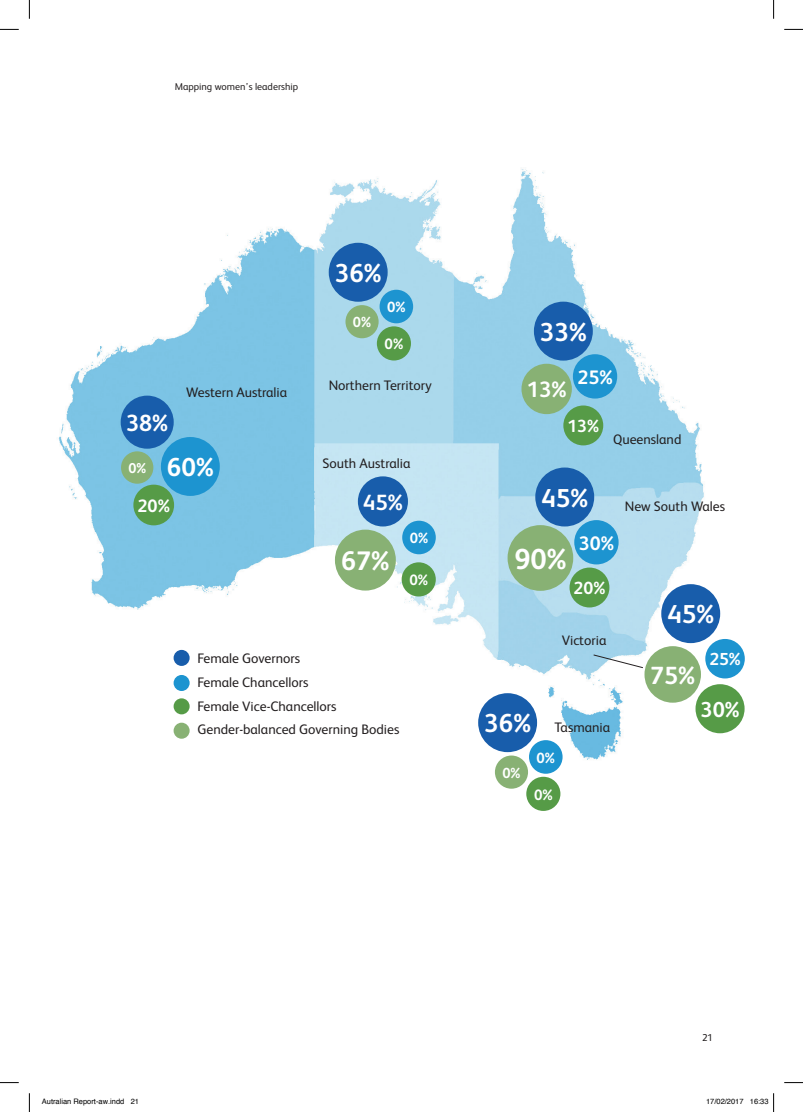
<style>
.page{position:relative;width:803px;height:1112px;background:#fff}
.page>*{position:absolute;margin:0;border:0;box-sizing:border-box;transform-origin:0 0}
.t1{font:700 28.88px "FS Albert";color:#fff}
.t2{font:700 26.75px "FS Albert";color:#fff}
.t3{font:700 25.88px "FS Albert";color:#fff}
.t4{font:700 24.88px "FS Albert";color:#fff}
.t5{font:700 23.38px "FS Albert";color:#fff}
.t6{font:700 22.12px "FS Albert";color:#fff}
.t7{font:700 22px "FS Albert";color:#fff}
.t8{font:700 21.62px "FS Albert";color:#fff}
.t9{font:700 19.5px "FS Albert";color:#fff}
.t10{font:700 17.88px "FS Albert";color:#fff}
.t11{font:700 17.5px "FS Albert";color:#fff}
.t12{font:700 17.38px "FS Albert";color:#fff}
.t13{font:700 15px "FS Albert";color:#fff}
.t14{font:700 14.75px "FS Albert";color:#fff}
.t15{font:700 14.62px "FS Albert";color:#fff}
.t16{font:700 14.25px "FS Albert";color:#fff}
.t17{font:13.75px/23.8px "FS Albert";color:#231f20}
.t18{font:10px "FS Albert";color:#231f20}
.t19{font:7.5px "Helvetica";color:#000}
</style>
<div class="page">
<img style="left:58px;top:169px;width:658px;height:594px">
<div style="left:121px;top:451px;width:32px;height:32px;background:#88b174;border-radius:50%"></div>
<div style="left:121px;top:395px;width:53px;height:53px;background:#185dab;border-radius:50%"></div>
<div style="left:161px;top:437px;width:59px;height:59px;background:#1d94d0;border-radius:50%"></div>
<div style="left:133px;top:484px;width:41px;height:41px;background:#569b47;border-radius:50%"></div>
<div style="left:174px;top:649px;width:16px;height:16px;background:#185dab;border-radius:50%"></div>
<div style="left:174px;top:674px;width:16px;height:16px;background:#1d94d0;border-radius:50%"></div>
<div style="left:174px;top:698px;width:16px;height:16px;background:#569b47;border-radius:50%"></div>
<div style="left:174px;top:722px;width:16px;height:16px;background:#88b174;border-radius:50%"></div>
<div style="left:507px;top:525px;width:66px;height:65px;background:#88b174;border-radius:50%"></div>
<div style="left:535px;top:467px;width:59px;height:59px;background:#185dab;border-radius:50%"></div>
<div style="left:574px;top:520px;width:44px;height:44px;background:#1d94d0;border-radius:50%"></div>
<div style="left:569px;top:567px;width:40px;height:40px;background:#569b47;border-radius:50%"></div>
<div style="left:644px;top:646px;width:57px;height:56px;background:#88b174;border-radius:50%"></div>
<div style="left:661px;top:584px;width:59px;height:59px;background:#185dab;border-radius:50%"></div>
<div style="left:705px;top:638px;width:40px;height:40px;background:#1d94d0;border-radius:50%"></div>
<div style="left:695px;top:684px;width:49px;height:49px;background:#569b47;border-radius:50%"></div>
<div style="left:495px;top:755px;width:33px;height:33px;background:#88b174;border-radius:50%"></div>
<div style="left:478px;top:693px;width:59px;height:59px;background:#185dab;border-radius:50%"></div>
<div style="left:529px;top:740px;width:33px;height:33px;background:#1d94d0;border-radius:50%"></div>
<div style="left:526px;top:776px;width:34px;height:34px;background:#569b47;border-radius:50%"></div>
<div style="left:335px;top:529px;width:61px;height:61px;background:#88b174;border-radius:50%"></div>
<div style="left:358px;top:476px;width:50px;height:50px;background:#185dab;border-radius:50%"></div>
<div style="left:402px;top:520px;width:34px;height:34px;background:#1d94d0;border-radius:50%"></div>
<div style="left:402px;top:562px;width:34px;height:34px;background:#569b47;border-radius:50%"></div>
<div style="left:345px;top:305px;width:34px;height:33px;background:#88b174;border-radius:50%"></div>
<div style="left:329px;top:243px;width:59px;height:58px;background:#185dab;border-radius:50%"></div>
<div style="left:380px;top:290px;width:33px;height:33px;background:#1d94d0;border-radius:50%"></div>
<div style="left:377px;top:326px;width:34px;height:34px;background:#569b47;border-radius:50%"></div>
<div style="left:521px;top:363px;width:51px;height:51px;background:#88b174;border-radius:50%"></div>
<div style="left:534px;top:301px;width:59px;height:59px;background:#185dab;border-radius:50%"></div>
<div style="left:573px;top:354px;width:44px;height:44px;background:#1d94d0;border-radius:50%"></div>
<div style="left:563px;top:405px;width:40px;height:40px;background:#569b47;border-radius:50%"></div>
<svg style="left:593px;top:654px;width:51px;height:14px"></svg>
<svg style="left:0;top:29px;width:19px;height:1px"></svg>
<svg style="left:784px;top:29px;width:19px;height:1px"></svg>
<svg style="left:0;top:1082px;width:19px;height:1px"></svg>
<svg style="left:784px;top:1082px;width:19px;height:1px"></svg>
<svg style="left:29px;top:0;width:1px;height:19px"></svg>
<svg style="left:29px;top:1093px;width:1px;height:18px"></svg>
<svg style="left:773px;top:0;width:1px;height:19px"></svg>
<svg style="left:773px;top:1093px;width:1px;height:18px"></svg>
<p class="t18" style="left:175px;top:81px;width:125px">Mapping women’s leadership</p>
<h3 class="t3" style="left:335px;top:258px;width:48px">36%</h3>
<h3 class="t5" style="left:126px;top:409px;width:44px">38%</h3>
<p class="t17" style="left:186px;top:380px;width:102px">Western Australia</p>
<h3 class="t3" style="left:167px;top:452px;width:48px">60%</h3>
<h3 class="t10" style="left:138px;top:495px;width:34px">20%</h3>
<p class="t16" style="left:128px;top:459px;width:19px">0%</p>
<p class="t15" style="left:353px;top:313px;width:20px">0%</p>
<p class="t14" style="left:387px;top:298px;width:20px">0%</p>
<p class="t13" style="left:385px;top:335px;width:20px">0%</p>
<p class="t17" style="left:329px;top:373px;width:105px">Northern Territory</p>
<p class="t17" style="left:322px;top:451px;width:89px">South Australia</p>
<h3 class="t7" style="left:363px;top:489px;width:41px">45%</h3>
<h2 class="t2" style="left:341px;top:545px;width:50px">67%</h2>
<p class="t14" style="left:410px;top:529px;width:20px">0%</p>
<p class="t13" style="left:409px;top:571px;width:20px">0%</p>
<p class="t17" style="left:197px;top:646px;width:203px">Female Governors<br>Female Chancellors<br>Female Vice-Chancellors<br>Gender-balanced Governing Bodies</p>
<h3 class="t3" style="left:540px;top:317px;width:48px">33%</h3>
<h3 class="t9" style="left:577px;top:365px;width:37px">25%</h3>
<p class="t11" style="left:567px;top:416px;width:33px">13%</p>
<h3 class="t6" style="left:527px;top:377px;width:41px">13%</h3>
<p class="t17" style="left:613px;top:427px;width:70px">Queensland</p>
<h3 class="t3" style="left:541px;top:483px;width:48px">45%</h3>
<h3 class="t9" style="left:579px;top:531px;width:37px">30%</h3>
<p class="t11" style="left:574px;top:578px;width:33px">20%</p>
<h1 class="t1" style="left:514px;top:542px;width:54px">90%</h1>
<p class="t17" style="left:562px;top:628px;width:46px">Victoria</p>
<h3 class="t3" style="left:484px;top:708px;width:48px">36%</h3>
<p class="t17" style="left:555px;top:715px;width:57px">Tasmania</p>
<p class="t15" style="left:502px;top:764px;width:20px">0%</p>
<p class="t14" style="left:537px;top:748px;width:20px">0%</p>
<p class="t13" style="left:534px;top:785px;width:20px">0%</p>
<p class="t17" style="left:625px;top:494px;width:102px">New South Wales</p>
<h3 class="t3" style="left:667px;top:599px;width:48px">45%</h3>
<p class="t12" style="left:709px;top:649px;width:33px">25%</p>
<h3 class="t8" style="left:700px;top:696px;width:40px">30%</h3>
<h3 class="t4" style="left:650px;top:660px;width:46px">75%</h3>
<p class="t18" style="left:702px;top:1031px;width:13px">21</p>
<p class="t19" style="left:42px;top:1095px;width:99px">Autralian Report-aw.indd 21</p>
<p class="t19" style="left:706px;top:1095px;width:64px">17/02/2017 16:33</p>
</div>
